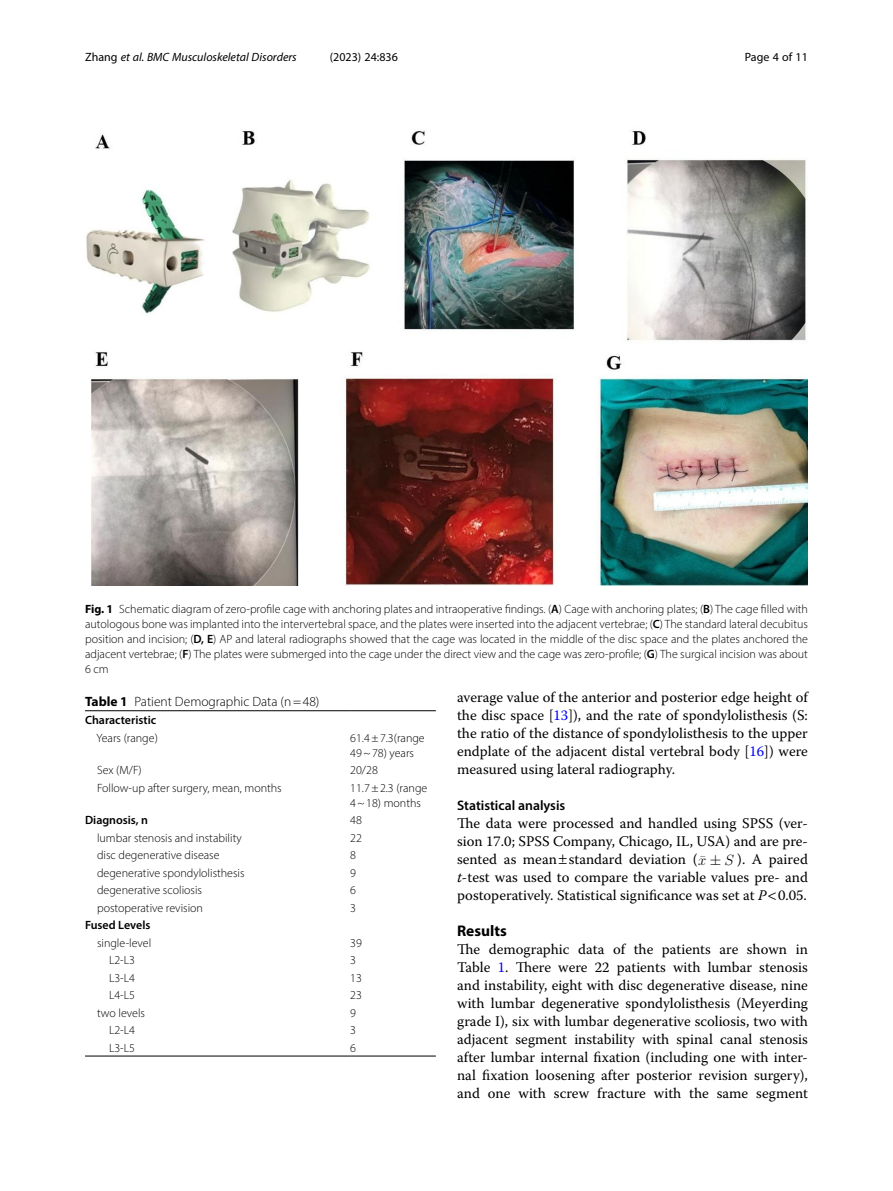
<style>
.page{position:relative;width:893px;height:1191px;background:#fff}
.page>*{position:absolute;margin:0;border:0;box-sizing:border-box;transform-origin:0 0}
.Head_1{font:700 15.45px "Myriad Pro";color:#000}
.Body_Text{font:14.7px/18px "Warnock Pro";color:#000;text-align:justify}
.Head_2{font:600 13.8px "Myriad Pro";color:#000}
.Table_Caption{font:300 13.5px "Myriad Pro";color:#000}
.Figure_Caption{font:300 12px/15px "Myriad Pro";color:#000;text-align:justify}
.Table_Body{font:300 12px/15px "Myriad Pro";color:#000}
.t1{font:italic 12px "Myriad Pro";color:#000}
.Table_Body-2{font:600 12px "Myriad Pro";color:#000}
.t2{font:12px "Myriad Pro";color:#000}
.s1{font-style:normal}
.s2{font-weight:700}
.s3{font-weight:600}
.s4{color:#00f}
.s5{font-family:"CMMI12";font-size:14.85px}
.s6{font-family:"CMR17";font-size:14.85px}
.s7{font-family:"CMSY10";font-size:14.85px}
.s8{font-style:italic}
</style>
<div class="page">
<hr style="left:350px;top:710px;width:86px;height:1px;background:#000">
<hr style="left:85px;top:1055px;width:265px;height:1px;background:#000">
<hr style="left:350px;top:1055px;width:86px;height:1px;background:#000">
<hr style="left:85px;top:710px;width:265px;height:1px;background:#000">
<img style="left:86px;top:131px;width:722px;height:454px">
<p class="t1" style="left:85px;top:50px;width:213px"><span class="s1">Zhang</span> et al. BMC Musculoskeletal Disorders</p>
<p class="t2" style="left:330px;top:50px;width:70px">(2023) 24:836</p>
<p class="t2" style="left:745px;top:50px;width:65px">Page 4 of 11</p>
<p class="Figure_Caption" style="left:85px;top:601px;width:724px"><span class="s2">Fig. 1</span> Schematic diagram of zero-profile cage with anchoring plates and intraoperative findings. (<span class="s3">A</span>) Cage with anchoring plates; (<span class="s3">B</span>) The cage filled with autologous bone was implanted into the intervertebral space, and the plates were inserted into the adjacent vertebrae; (<span class="s3">C</span>) The standard lateral decubitus position and incision; (<span class="s3">D, E</span>) AP and lateral radiographs showed that the cage was located in the middle of the disc space and the plates anchored the adjacent vertebrae; (<span class="s3">F</span>) The plates were submerged into the cage under the direct view and the cage was zero-profile; (<span class="s3">G</span>) The surgical incision was about 6 cm</p>
<p class="Table_Caption" style="left:85px;top:694px;width:236px"><span class="s2">Table 1</span> Patient Demographic Data (n=48)</p>
<p class="Table_Body-2" style="left:85px;top:712px;width:73px">Characteristic</p>
<p class="Table_Body" style="left:96px;top:730px;width:63px">Years (range)</p>
<p class="Table_Body" style="left:350px;top:730px;width:76px">61.4±7.3(range<br>49~78) years</p>
<p class="Table_Body" style="left:97px;top:762px;width:46px">Sex (M/F)</p>
<p class="Table_Body" style="left:350px;top:762px;width:29px">20/28</p>
<p class="Table_Body" style="left:97px;top:780px;width:186px">Follow-up after surgery, mean, months</p>
<p class="Table_Body" style="left:350px;top:780px;width:79px">11.7±2.3 (range<br>4~18) months</p>
<p class="Table_Body-2" style="left:85px;top:812px;width:64px">Diagnosis, n</p>
<p class="Table_Body" style="left:350px;top:812px;width:13px">48</p>
<p class="Table_Body" style="left:97px;top:830px;width:146px">lumbar stenosis and instability</p>
<p class="Table_Body" style="left:350px;top:830px;width:13px">22</p>
<p class="Table_Body" style="left:97px;top:847px;width:124px">disc degenerative disease</p>
<p class="Table_Body" style="left:350px;top:847px;width:7px">8</p>
<p class="Table_Body" style="left:97px;top:865px;width:149px">degenerative spondylolisthesis</p>
<p class="Table_Body" style="left:350px;top:865px;width:7px">9</p>
<p class="Table_Body" style="left:97px;top:882px;width:107px">degenerative scoliosis</p>
<p class="Table_Body" style="left:350px;top:882px;width:7px">6</p>
<p class="Table_Body" style="left:97px;top:900px;width:107px">postoperative revision</p>
<p class="Table_Body" style="left:350px;top:900px;width:7px">3</p>
<p class="Table_Body-2" style="left:85px;top:917px;width:67px">Fused Levels</p>
<p class="Table_Body" style="left:97px;top:935px;width:56px">single-level</p>
<p class="Table_Body" style="left:350px;top:935px;width:13px">39</p>
<p class="Table_Body" style="left:109px;top:952px;width:28px">L2-L3</p>
<p class="Table_Body" style="left:350px;top:952px;width:7px">3</p>
<p class="Table_Body" style="left:109px;top:970px;width:28px">L3-L4</p>
<p class="Table_Body" style="left:350px;top:970px;width:13px">13</p>
<p class="Table_Body" style="left:109px;top:987px;width:28px">L4-L5</p>
<p class="Table_Body" style="left:350px;top:987px;width:13px">23</p>
<p class="Table_Body" style="left:97px;top:1005px;width:50px">two levels</p>
<p class="Table_Body" style="left:350px;top:1005px;width:7px">9</p>
<p class="Table_Body" style="left:109px;top:1022px;width:28px">L2-L4</p>
<p class="Table_Body" style="left:350px;top:1022px;width:7px">3</p>
<p class="Table_Body" style="left:109px;top:1040px;width:28px">L3-L5</p>
<p class="Table_Body" style="left:350px;top:1040px;width:7px">6</p>
<p class="Body_Text" style="left:457px;top:688px;width:352px">average value of the anterior and posterior edge height of the disc space [<span class="s4">13</span>]), and the rate of spondylolisthesis (S: the ratio of the distance of spondylolisthesis to the upper endplate of the adjacent distal vertebral body [<span class="s4">16</span>]) were measured using lateral radiography.</p>
<p class="Head_2" style="left:457px;top:797px;width:110px">Statistical analysis</p>
<p class="Body_Text" style="left:457px;top:814px;width:352px">The data were processed and handled using SPSS (ver&shy;sion 17.0; SPSS Company, Chicago, IL, USA) and are pre&shy;sented as mean standard deviation (<span class="s5">x</span><span class="s6">¯</span> <span class="s7">±</span> <span class="s5">S</span> ). A paired <span class="s8">t</span>-test was used to compare the variable values pre- and postoperatively. Statistical significance was set at <span class="s8">P</span> 0.05.</p>
<p class="Head_1" style="left:457px;top:921px;width:51px">Results</p>
<p class="Body_Text" style="left:457px;top:940px;width:352px">The demographic data of the patients are shown in Table <span class="s4">1</span>. There were 22 patients with lumbar stenosis and instability, eight with disc degenerative disease, nine with lumbar degenerative spondylolisthesis (Meyerding grade I), six with lumbar degenerative scoliosis, two with adjacent segment instability with spinal canal stenosis after lumbar internal fixation (including one with inter&shy;nal fixation loosening after posterior revision surgery), and one with screw fracture with the same segment</p>
</div>
